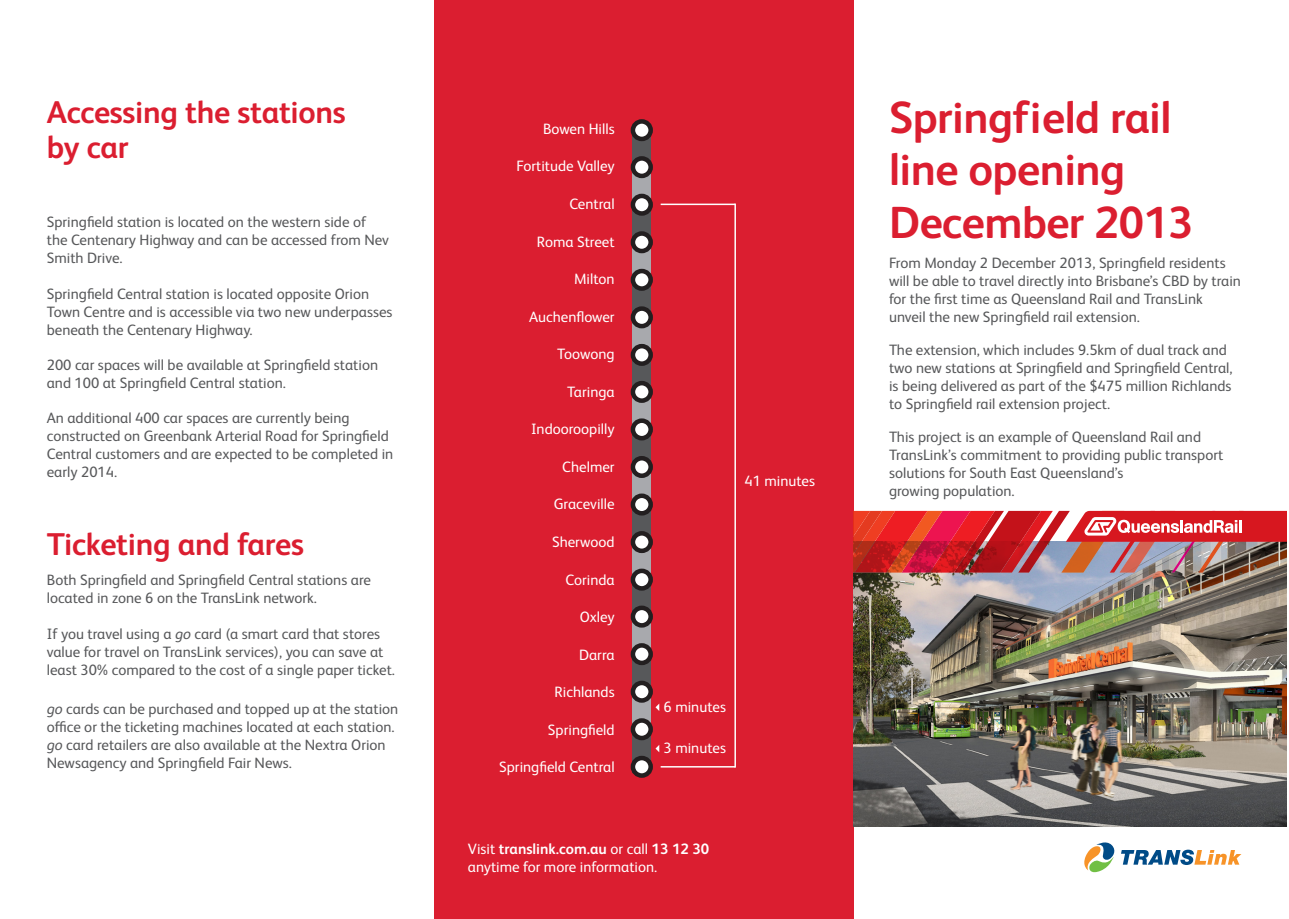
<style>
.page{position:relative;width:1289px;height:919px;background:#fff}
.page>*{position:absolute;margin:0;border:0;box-sizing:border-box;transform-origin:0 0}
.t1{font:700 45px/52.5px "FS Albert Pro";letter-spacing:-.015em;color:#db1e30}
.t2{font:700 31.5px/34.5px "FS Albert Pro";letter-spacing:-.01em;color:#db1e30}
.t3{font:15px/18px "FS Albert Pro";color:#57585a}
.t4{font:15px/18px "FS Albert Pro";color:#fff}
.s1{font-style:italic}
.s2{font-weight:700}
</style>
<div class="page">
<div style="left:434px;top:0;width:419px;height:918px;background:#db1e30"></div>
<div style="left:632px;top:130px;width:19px;height:642px;background:#57585a"></div>
<div style="left:632px;top:692px;width:19px;height:37px;background:#a8a9ad"></div>
<div style="left:632px;top:540px;width:19px;height:36px;background:#a8a9ad"></div>
<div style="left:632px;top:392px;width:19px;height:36px;background:#a8a9ad"></div>
<div style="left:632px;top:241px;width:19px;height:36px;background:#a8a9ad"></div>
<div style="left:632px;top:618px;width:19px;height:37px;background:#a8a9ad"></div>
<div style="left:632px;top:466px;width:19px;height:36px;background:#a8a9ad"></div>
<div style="left:632px;top:318px;width:19px;height:36px;background:#a8a9ad"></div>
<div style="left:632px;top:167px;width:19px;height:36px;background:#a8a9ad"></div>
<svg style="left:633px;top:121px;width:17px;height:18px"></svg>
<div style="left:630px;top:119px;width:23px;height:22px;border:4px solid #231f20;border-radius:50%"></div>
<svg style="left:633px;top:346px;width:17px;height:17px"></svg>
<div style="left:630px;top:344px;width:23px;height:22px;border:4px solid #231f20;border-radius:50%"></div>
<svg style="left:633px;top:571px;width:17px;height:17px"></svg>
<div style="left:630px;top:568px;width:23px;height:22px;border:4px solid #231f20;border-radius:50%"></div>
<svg style="left:633px;top:158px;width:17px;height:18px"></svg>
<div style="left:630px;top:156px;width:23px;height:22px;border:4px solid #231f20;border-radius:50%"></div>
<svg style="left:633px;top:383px;width:17px;height:17px"></svg>
<div style="left:630px;top:381px;width:23px;height:22px;border:4px solid #231f20;border-radius:50%"></div>
<svg style="left:633px;top:607px;width:17px;height:18px"></svg>
<div style="left:630px;top:605px;width:23px;height:22px;border:4px solid #231f20;border-radius:50%"></div>
<svg style="left:633px;top:196px;width:17px;height:17px"></svg>
<div style="left:630px;top:194px;width:23px;height:22px;border:4px solid #231f20;border-radius:50%"></div>
<svg style="left:633px;top:420px;width:17px;height:18px"></svg>
<div style="left:630px;top:418px;width:23px;height:22px;border:4px solid #231f20;border-radius:50%"></div>
<svg style="left:633px;top:645px;width:17px;height:18px"></svg>
<div style="left:630px;top:643px;width:23px;height:22px;border:4px solid #231f20;border-radius:50%"></div>
<svg style="left:633px;top:233px;width:17px;height:18px"></svg>
<div style="left:630px;top:231px;width:23px;height:22px;border:4px solid #231f20;border-radius:50%"></div>
<svg style="left:633px;top:458px;width:17px;height:17px"></svg>
<div style="left:630px;top:456px;width:23px;height:22px;border:4px solid #231f20;border-radius:50%"></div>
<svg style="left:633px;top:683px;width:17px;height:17px"></svg>
<div style="left:630px;top:680px;width:23px;height:22px;border:4px solid #231f20;border-radius:50%"></div>
<svg style="left:633px;top:271px;width:17px;height:17px"></svg>
<div style="left:630px;top:269px;width:23px;height:22px;border:4px solid #231f20;border-radius:50%"></div>
<svg style="left:633px;top:495px;width:17px;height:18px"></svg>
<div style="left:630px;top:493px;width:23px;height:22px;border:4px solid #231f20;border-radius:50%"></div>
<svg style="left:633px;top:720px;width:17px;height:18px"></svg>
<div style="left:630px;top:718px;width:23px;height:22px;border:4px solid #231f20;border-radius:50%"></div>
<svg style="left:633px;top:308px;width:17px;height:18px"></svg>
<div style="left:630px;top:306px;width:23px;height:22px;border:4px solid #231f20;border-radius:50%"></div>
<svg style="left:633px;top:533px;width:17px;height:18px"></svg>
<div style="left:630px;top:531px;width:23px;height:22px;border:4px solid #231f20;border-radius:50%"></div>
<svg style="left:633px;top:758px;width:17px;height:17px"></svg>
<div style="left:630px;top:755px;width:23px;height:22px;border:4px solid #231f20;border-radius:50%"></div>
<hr style="left:734px;top:203px;width:2px;height:564px;background:#fff">
<hr style="left:660px;top:766px;width:75px;height:1px;background:#fff">
<hr style="left:660px;top:203px;width:75px;height:2px;background:#fff">
<img style="left:853px;top:572px;width:432px;height:254px">
<svg style="left:1084px;top:842px;width:157px;height:30px"></svg>
<img style="left:853px;top:511px;width:432px;height:61px">
<svg style="left:655px;top:704px;width:4px;height:7px"></svg>
<svg style="left:655px;top:745px;width:4px;height:7px"></svg>
<p class="t2" style="left:47px;top:94px;width:300px">Accessing the stations by car</p>
<p class="t3" style="left:47px;top:212px;width:344px">Springfield station is located on the western side of the Centenary Highway and can be accessed from Nev<br>Smith Drive.</p>
<p class="t3" style="left:47px;top:283px;width:347px">Springfield Central station is located opposite Orion<br>Town Centre and is accessible via two new underpasses beneath the Centenary Highway.</p>
<p class="t3" style="left:47px;top:354px;width:333px">200 car spaces will be available at Springfield station and 100 at Springfield Central station.</p>
<p class="t3" style="left:47px;top:407px;width:348px">An additional 400 car spaces are currently being constructed on Greenbank Arterial Road for Springfield Central customers and are expected to be completed in early 2014.</p>
<p class="t2" style="left:47px;top:525px;width:259px">Ticketing and fares</p>
<p class="t3" style="left:47px;top:570px;width:326px">Both Springfield and Springfield Central stations are located in zone 6 on the TransLink network.</p>
<p class="t3" style="left:47px;top:624px;width:350px">If you travel using a <span class="s1">go</span> card (a smart card that stores value for travel on TransLink services), you can save at least 30% compared to the cost of a single paper ticket.</p>
<p class="t3" style="left:47px;top:699px;width:353px"><span class="s1">go</span> cards can be purchased and topped up at the station office or the ticketing machines located at each station. <span class="s1">go</span> card retailers are also available at the Nextra Orion Newsagency and Springfield Fair News.</p>
<p class="t4" style="left:543px;top:119px;width:73px">Bowen Hills</p>
<p class="t4" style="left:516px;top:156px;width:100px">Fortitude Valley</p>
<p class="t4" style="left:569px;top:194px;width:47px">Central</p>
<p class="t4" style="left:537px;top:231px;width:79px">Roma Street</p>
<p class="t4" style="left:574px;top:269px;width:42px">Milton</p>
<p class="t4" style="left:529px;top:306px;width:87px">Auchenflower</p>
<p class="t4" style="left:557px;top:344px;width:59px">Toowong</p>
<p class="t4" style="left:567px;top:381px;width:49px">Taringa</p>
<p class="t4" style="left:531px;top:419px;width:85px">Indooroopilly</p>
<p class="t4" style="left:562px;top:456px;width:54px">Chelmer</p>
<p class="t4" style="left:553px;top:494px;width:62px">Graceville</p>
<p class="t4" style="left:552px;top:531px;width:64px">Sherwood</p>
<p class="t4" style="left:565px;top:569px;width:51px">Corinda</p>
<p class="t4" style="left:580px;top:606px;width:36px">Oxley</p>
<p class="t4" style="left:579px;top:644px;width:37px">Darra</p>
<p class="t4" style="left:554px;top:681px;width:62px">Richlands</p>
<p class="t4" style="left:548px;top:719px;width:68px">Springfield</p>
<p class="t4" style="left:499px;top:757px;width:117px">Springfield Central</p>
<p class="t4" style="left:744px;top:471px;width:72px">41 minutes</p>
<p class="t4" style="left:663px;top:696px;width:64px">6 minutes</p>
<p class="t4" style="left:663px;top:737px;width:64px">3 minutes</p>
<p class="t4" style="left:468px;top:838px;width:243px">Visit <span class="s2">translink.com.au</span> or call <span class="s2">13 12 30 </span>anytime for more information.</p>
<p class="t1" style="left:889px;top:88px;width:284px">Springfield rail line opening</p>
<p class="t1" style="left:889px;top:193px;width:306px">December 2013</p>
<p class="t3" style="left:889px;top:253px;width:353px">From Monday 2 December 2013, Springfield residents will be able to travel directly into Brisbane’s CBD by train for the first time as Queensland Rail and TransLink unveil the new Springfield rail extension.</p>
<p class="t3" style="left:889px;top:340px;width:345px">The extension, which includes 9.5km of dual track and two new stations at Springfield and Springfield Central, is being delivered as part of the $475 million Richlands to Springfield rail extension project.</p>
<p class="t3" style="left:889px;top:427px;width:336px">This project is an example of Queensland Rail and TransLink’s commitment to providing public transport solutions for South East Queensland’s<br>growing population.</p>
</div>
